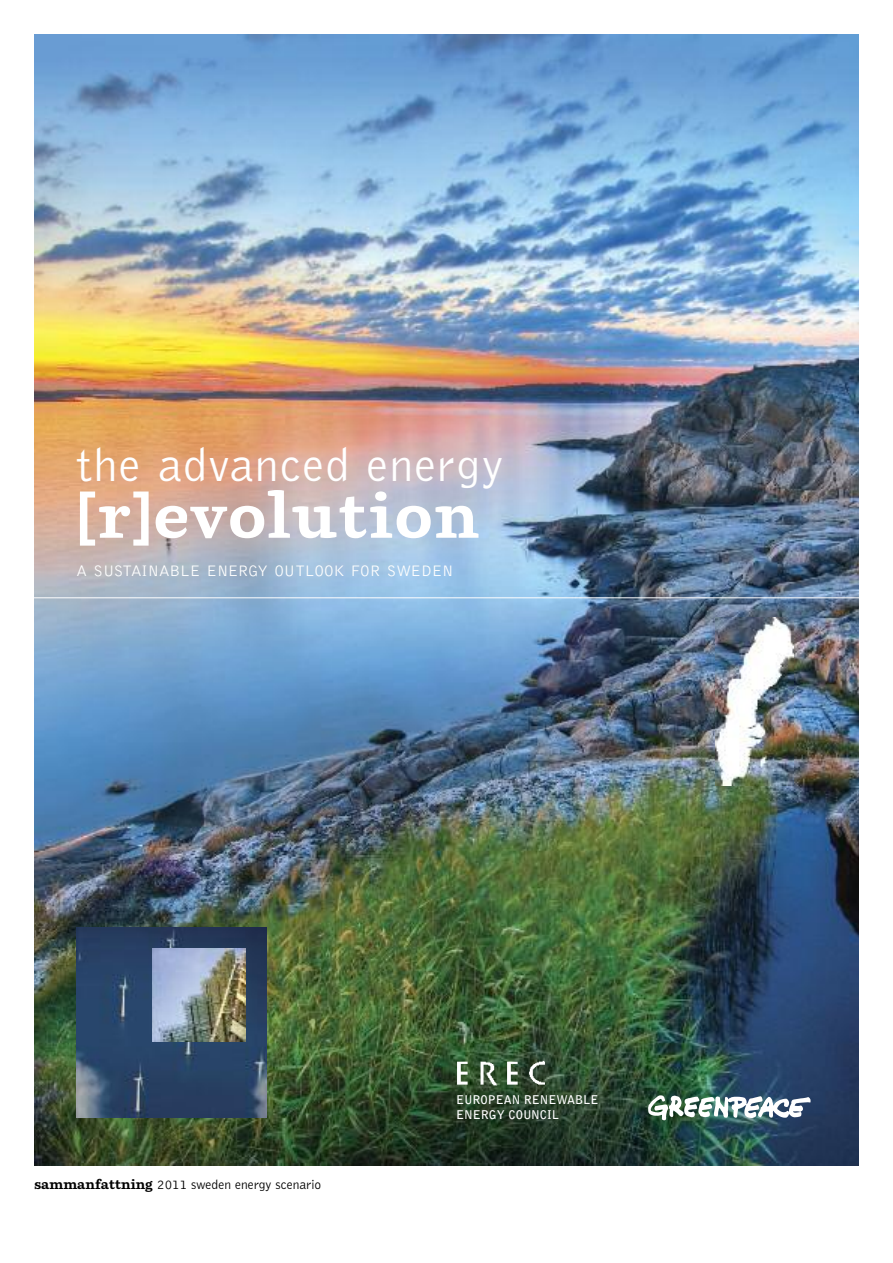
<style>
.page{position:relative;width:893px;height:1263px;background:#fff}
.page>*{position:absolute;margin:0;border:0;box-sizing:border-box;transform-origin:0 0}
.t1{font:700 63px "Parry";letter-spacing:.03em;color:#fff}
.t2{font:300 48px "Bell Gothic";letter-spacing:.03em;color:#fff}
.t3{font:300 15.75px "Bell Gothic";color:#fff}
.t4{font:300 13.5px "Bell Gothic";color:#000}
.t5{font:700 12px/15px "Bell Gothic";color:#fff}
.s1{font-family:"Parry";font-weight:700}
</style>
<div class="page">
<img style="left:34px;top:34px;width:825px;height:1131px">
<hr style="left:34px;top:597px;width:825px;height:1px;background:#fff">
<img style="left:648px;top:1095px;width:162px;height:25px">
<img style="left:455px;top:1054px;width:93px;height:36px">
<img style="left:715px;top:618px;width:79px;height:167px">
<img style="left:77px;top:927px;width:190px;height:190px">
<img style="left:152px;top:948px;width:94px;height:94px">
<h2 class="t2" style="left:77px;top:447px;width:428px">the advanced energy</h2>
<h1 class="t1" style="left:77px;top:491px;width:404px">[r]evolution</h1>
<p class="t3" style="left:77px;top:565px;width:378px">A SUSTAINABLE ENERGY OUTLOOK FOR SWEDEN</p>
<p class="t4" style="left:34px;top:1179px;width:289px"><span class="s1">sammanfattning</span> 2011 sweden energy scenario</p>
<p class="t5" style="left:456px;top:1093px;width:144px">EUROPEAN RENEWABLE<br>ENERGY COUNCIL</p>
</div>
